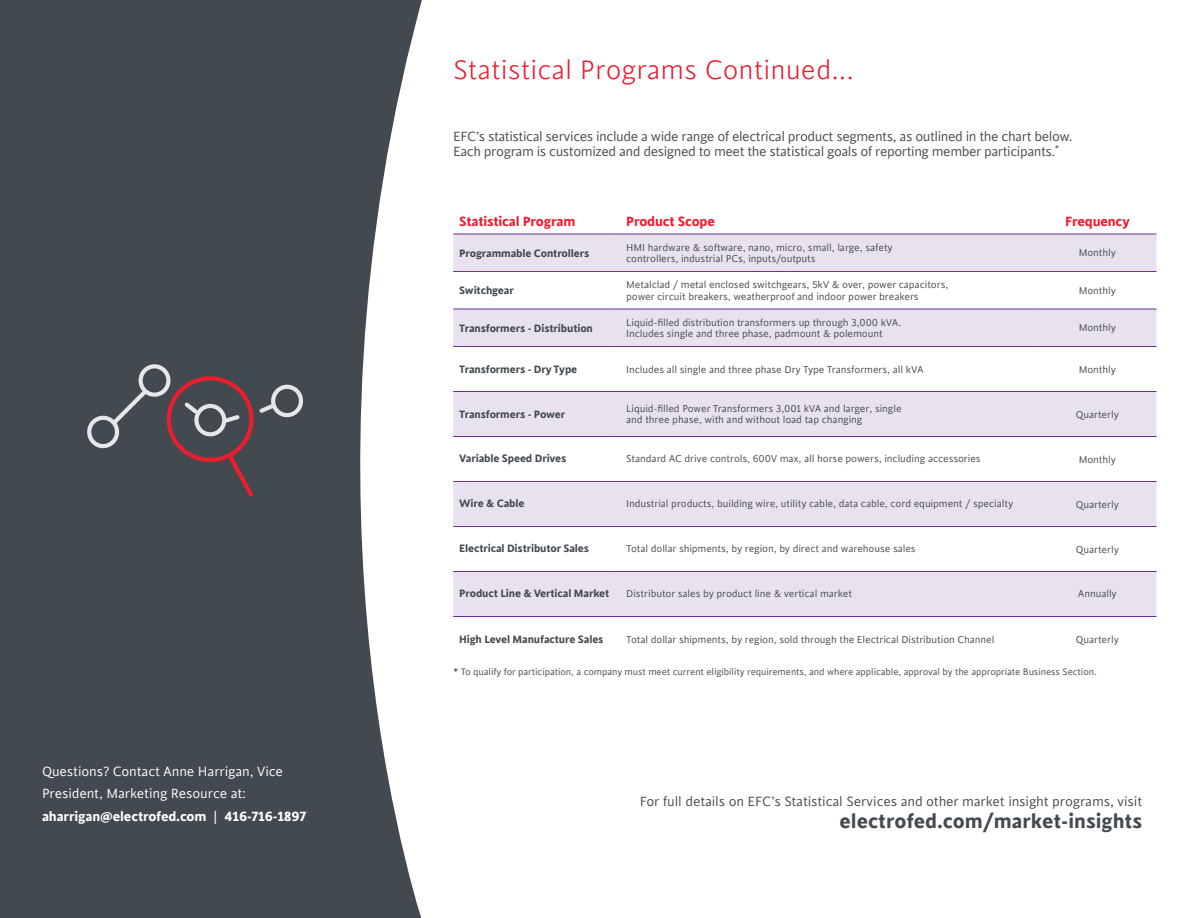
<style>
.page{position:relative;width:1188px;height:918px;background:#fff}
.page>*{position:absolute;margin:0;border:0;box-sizing:border-box;transform-origin:0 0}
.t1{font:300 30px "Cinta";color:#ed1c2f}
.t2{font:700 22.5px "Cinta";color:#444a50}
.t3{font:15px/15px "Cinta";letter-spacing:-.03em;color:#434a4f}
.t4{font:15px/22.5px "Cinta";letter-spacing:-.01em;color:#fff}
.t5{font:15px "Cinta";letter-spacing:-.01em;color:#444a50}
.t6{font:700 15px "Cinta";letter-spacing:-.01em;color:#ed1c2f}
.t7{font:700 12px "Cinta";letter-spacing:-.01em;color:#434a4f}
.t8{font:700 12px "Cinta";letter-spacing:-.01em;color:#444a50}
.t9{font:11.25px/11.2px "Cinta";letter-spacing:-.01em;color:#434a4f}
.t10{font:11.25px "Cinta";letter-spacing:-.01em;color:#444a50}
.t11{font:10.5px "Cinta";letter-spacing:-.01em;color:#434a4f}
.s1{font-weight:700}
</style>
<div class="page">
<div style="left:0;top:0;width:339px;height:918px;background:#434a4f"></div>
<svg style="left:339px;top:0;width:83px;height:918px"></svg>
<svg style="left:87px;top:364px;width:216px;height:133px"></svg>
<svg style="left:453px;top:235px;width:703px;height:381px;fill:#e8e1f0"></svg>
<hr style="left:453px;top:234px;width:163px;height:1px;background:#6f2c91">
<hr style="left:616px;top:234px;width:422px;height:1px;background:#6f2c91">
<hr style="left:1038px;top:234px;width:118px;height:1px;background:#6f2c91">
<hr style="left:453px;top:271px;width:163px;height:1px;background:#6f2c91">
<hr style="left:616px;top:271px;width:422px;height:1px;background:#6f2c91">
<hr style="left:1038px;top:271px;width:118px;height:1px;background:#6f2c91">
<hr style="left:453px;top:309px;width:163px;height:1px;background:#6f2c91">
<hr style="left:616px;top:309px;width:422px;height:1px;background:#6f2c91">
<hr style="left:1038px;top:309px;width:118px;height:1px;background:#6f2c91">
<hr style="left:453px;top:346px;width:163px;height:1px;background:#6f2c91">
<hr style="left:616px;top:346px;width:422px;height:1px;background:#6f2c91">
<hr style="left:1038px;top:346px;width:118px;height:1px;background:#6f2c91">
<hr style="left:453px;top:391px;width:163px;height:1px;background:#6f2c91">
<hr style="left:616px;top:391px;width:422px;height:1px;background:#6f2c91">
<hr style="left:1038px;top:391px;width:118px;height:1px;background:#6f2c91">
<hr style="left:453px;top:436px;width:163px;height:1px;background:#6f2c91">
<hr style="left:616px;top:436px;width:422px;height:1px;background:#6f2c91">
<hr style="left:1038px;top:436px;width:118px;height:1px;background:#6f2c91">
<hr style="left:453px;top:481px;width:163px;height:1px;background:#6f2c91">
<hr style="left:616px;top:481px;width:422px;height:1px;background:#6f2c91">
<hr style="left:1038px;top:481px;width:118px;height:1px;background:#6f2c91">
<hr style="left:453px;top:526px;width:163px;height:1px;background:#6f2c91">
<hr style="left:616px;top:526px;width:422px;height:1px;background:#6f2c91">
<hr style="left:1038px;top:526px;width:118px;height:1px;background:#6f2c91">
<hr style="left:453px;top:571px;width:163px;height:1px;background:#6f2c91">
<hr style="left:616px;top:571px;width:422px;height:1px;background:#6f2c91">
<hr style="left:1038px;top:571px;width:118px;height:1px;background:#6f2c91">
<hr style="left:453px;top:616px;width:163px;height:1px;background:#6f2c91">
<hr style="left:616px;top:616px;width:422px;height:1px;background:#6f2c91">
<hr style="left:1038px;top:616px;width:118px;height:1px;background:#6f2c91">
<h3 class="t4" style="left:42px;top:760px;width:266px">Questions? Contact Anne Harrigan, Vice<br>President, Marketing Resource at: <span class="s1">aharrigan@electrofed.com</span> | <span class="s1">416-716-1897</span></h3>
<h1 class="t1" style="left:453px;top:53px;width:402px">Statistical Programs Continued...</h1>
<h3 class="t3" style="left:453px;top:129px;width:621px">EFC’s statistical services include a wide range of electrical product segments, as outlined in the chart below.<br>Each program is customized and designed to meet the statistical goals of reporting member participants.<sup>*</sup></h3>
<h3 class="t6" style="left:459px;top:212px;width:118px">Statistical Program</h3>
<h3 class="t6" style="left:626px;top:212px;width:90px">Product Scope</h3>
<h3 class="t6" style="left:1065px;top:212px;width:66px">Frequency</h3>
<p class="t7" style="left:459px;top:246px;width:132px">Programmable Controllers</p>
<p class="t9" style="left:626px;top:242px;width:268px">HMI hardware &amp; software, nano, micro, small, large, safety controllers, industrial PCs, inputs/outputs</p>
<p class="t9" style="left:1079px;top:248px;width:39px">Monthly</p>
<p class="t7" style="left:459px;top:283px;width:56px">Switchgear</p>
<p class="t9" style="left:626px;top:280px;width:324px">Metalclad / metal enclosed switchgears, 5kV &amp; over, power capacitors, power circuit breakers, weatherproof and indoor power breakers</p>
<p class="t9" style="left:1079px;top:285px;width:39px">Monthly</p>
<p class="t7" style="left:459px;top:321px;width:135px">Transformers - Distribution</p>
<p class="t9" style="left:626px;top:317px;width:277px">Liquid-filled distribution transformers up through 3,000 kVA.<br>Includes single and three phase, padmount &amp; polemount</p>
<p class="t9" style="left:1079px;top:323px;width:39px">Monthly</p>
<p class="t7" style="left:459px;top:362px;width:120px">Transformers - Dry Type</p>
<p class="t9" style="left:626px;top:364px;width:299px">Includes all single and three phase Dry Type Transformers, all kVA</p>
<p class="t9" style="left:1079px;top:364px;width:39px">Monthly</p>
<p class="t7" style="left:459px;top:407px;width:108px">Transformers - Power</p>
<p class="t9" style="left:626px;top:403px;width:277px">Liquid-filled Power Transformers 3,001 kVA and larger, single and three phase, with and without load tap changing</p>
<p class="t9" style="left:1076px;top:409px;width:45px">Quarterly</p>
<p class="t8" style="left:459px;top:451px;width:109px">Variable Speed Drives</p>
<p class="t10" style="left:626px;top:452px;width:356px">Standard AC drive controls, 600V max, all horse powers, including accessories</p>
<p class="t9" style="left:1079px;top:454px;width:39px">Monthly</p>
<p class="t8" style="left:459px;top:496px;width:67px">Wire &amp; Cable</p>
<p class="t10" style="left:626px;top:497px;width:389px">Industrial products, building wire, utility cable, data cable, cord equipment / specialty</p>
<p class="t9" style="left:1076px;top:499px;width:45px">Quarterly</p>
<p class="t8" style="left:459px;top:541px;width:131px">Electrical Distributor Sales</p>
<p class="t10" style="left:626px;top:542px;width:291px">Total dollar shipments, by region, by direct and warehouse sales</p>
<p class="t9" style="left:1076px;top:544px;width:45px">Quarterly</p>
<p class="t8" style="left:459px;top:586px;width:152px">Product Line &amp; Vertical Market</p>
<p class="t10" style="left:626px;top:587px;width:227px">Distributor sales by product line &amp; vertical market</p>
<p class="t9" style="left:1078px;top:588px;width:41px">Annually</p>
<p class="t7" style="left:459px;top:632px;width:146px">High Level Manufacture Sales</p>
<p class="t9" style="left:626px;top:634px;width:370px">Total dollar shipments, by region, sold through the Electrical Distribution Channel</p>
<p class="t9" style="left:1076px;top:634px;width:45px">Quarterly</p>
<p class="t11" style="left:453px;top:666px;width:645px">* To qualify for participation, a company must meet current eligibility requirements, and where applicable, approval by the appropriate Business Section.</p>
<h3 class="t5" style="left:640px;top:793px;width:504px">For full details on EFC’s Statistical Services and other market insight programs, visit</h3>
<h2 class="t2" style="left:840px;top:807px;width:304px">electrofed.com/market-insights</h2>
</div>
